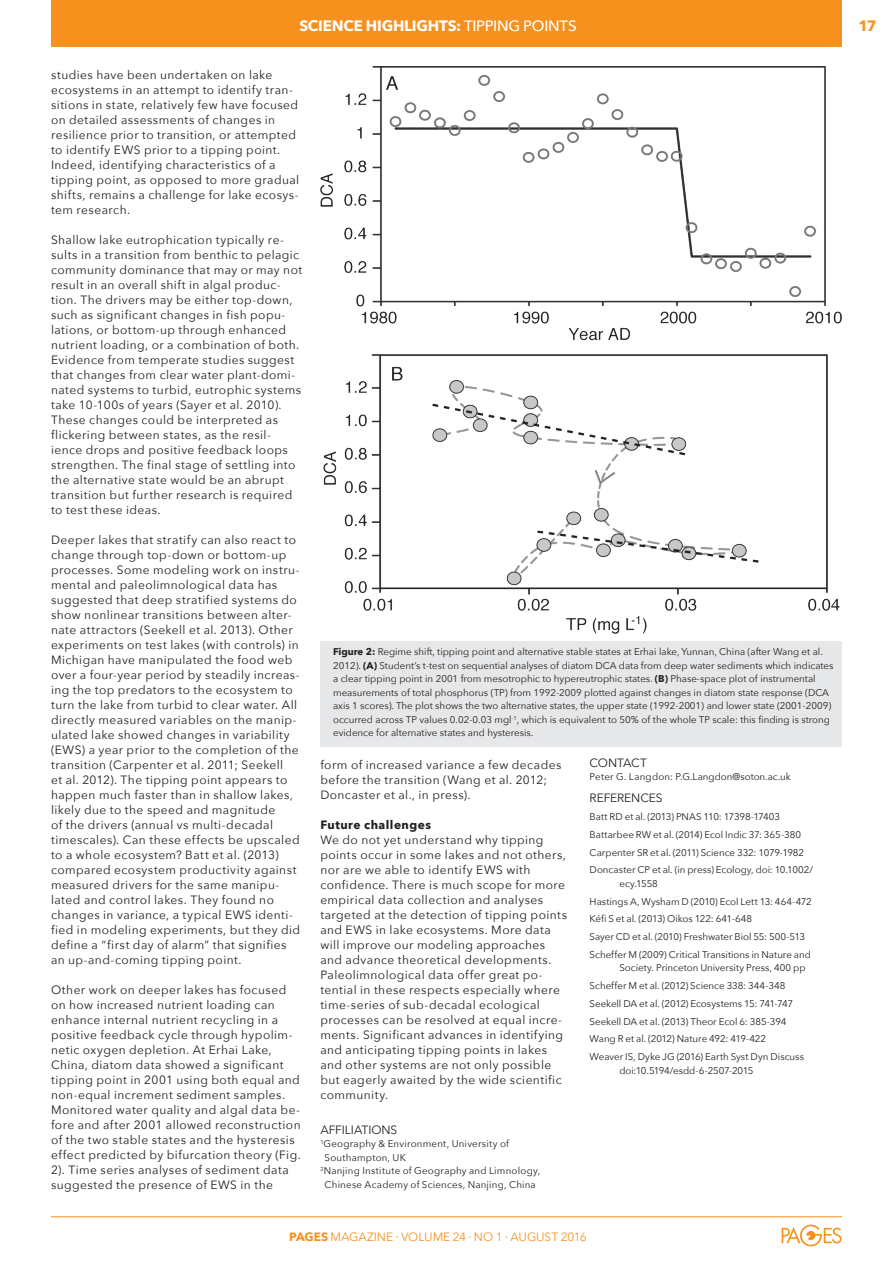
<style>
.page{position:relative;width:893px;height:1263px;background:#fff}
.page>*{position:absolute;margin:0;border:0;box-sizing:border-box;transform-origin:0 0}
.HEADER-Title{font:700 15px "Avenir Next";letter-spacing:-.015em;color:#fff}
.PAGE_NUMBER{font:700 15px "Avenir Next";color:#f6911e}
._3col-text{font:12px/15px "Avenir Next";letter-spacing:.035em;color:#231f20}
.t1{font:12px "Avenir Next";letter-spacing:-.005em;color:#f6911e}
.ARTICLE-INFO-Title{font:12px "Avenir Next";letter-spacing:-.005em;color:#231f20}
._3col-subtitles{font:700 12px "Avenir Next";letter-spacing:.04em;color:#231f20}
.ARTICLE-Figure_Capti{font:9.75px/13.5px "Avenir Next";color:#231f20}
.ARTICLE-INFO-Referen{font:9.75px/13.5px "Avenir Next";letter-spacing:-.005em;color:#231f20}
.ARTICLE-INFO-Authors{font:9.75px/13.5px "Avenir Next";letter-spacing:.02em;color:#231f20}
.ARTICLE-INFO-General{font:9.75px "Avenir Next";color:#231f20}
.s1{font-weight:500}
.s2{font-weight:700}
</style>
<div class="page">
<hr style="left:51px;top:1216px;width:791px;height:1px;background:#f6911e">
<svg style="left:782px;top:1225px;width:60px;height:21px"></svg>
<div style="left:51px;top:0;width:791px;height:46px;background:#f6911e"></div>
<div style="left:320px;top:641px;width:522px;height:105px;background:#e6e7e9"></div>
<img style="left:320px;top:66px;width:522px;height:568px">
<p class="HEADER-Title" style="left:299px;top:12px;width:279px">SCIENCE HIGHLIGHTS: <span class="s1">TIPPING POINTS</span></p>
<p class="PAGE_NUMBER" style="left:858px;top:12px;width:19px">17</p>
<p class="_3col-text" style="left:51px;top:67px;width:250px">studies have been undertaken on lake ecosystems in an attempt to identify tran&shy;sitions in state, relatively few have focused on detailed assessments of changes in resilience prior to transition, or attempted to identify EWS prior to a tipping point.<br>Indeed, identifying characteristics of a tipping point, as opposed to more gradual shifts, remains a challenge for lake ecosys&shy;tem research.</p>
<p class="_3col-text" style="left:51px;top:232px;width:253px">Shallow lake eutrophication typically re&shy;sults in a transition from benthic to pelagic community dominance that may or may not result in an overall shift in algal produc&shy;tion. The drivers may be either top-down, such as significant changes in fish popu&shy;lations, or bottom-up through enhanced nutrient loading, or a combination of both.<br>Evidence from temperate studies suggest that changes from clear water plant-domi&shy;nated systems to turbid, eutrophic systems take 10-100s of years (Sayer et al. 2010).<br>These changes could be interpreted as flickering between states, as the resil&shy;ience drops and positive feedback loops strengthen. The final stage of settling into the alternative state would be an abrupt transition but further research is required to test these ideas.</p>
<p class="_3col-text" style="left:51px;top:532px;width:251px">Deeper lakes that stratify can also react to change through top-down or bottom-up processes. Some modeling work on instru&shy;mental and paleolimnological data has suggested that deep stratified systems do show nonlinear transitions between alter&shy;nate attractors (Seekell et al. 2013). Other experiments on test lakes (with controls) in Michigan have manipulated the food web over a four-year period by steadily increas&shy;ing the top predators to the ecosystem to turn the lake from turbid to clear water. All directly measured variables on the manip&shy;ulated lake showed changes in variability (EWS) a year prior to the completion of the transition (Carpenter et al. 2011; Seekell<br>et al. 2012). The tipping point appears to happen much faster than in shallow lakes, likely due to the speed and magnitude<br>of the drivers (annual vs multi-decadal timescales). Can these effects be upscaled to a whole ecosystem? Batt et al. (2013) compared ecosystem productivity against measured drivers for the same manipu&shy;lated and control lakes. They found no changes in variance, a typical EWS identi&shy;fied in modeling experiments, but they did define a “first day of alarm” that signifies an up-and-coming tipping point.</p>
<p class="_3col-text" style="left:51px;top:982px;width:251px">Other work on deeper lakes has focused on how increased nutrient loading can enhance internal nutrient recycling in a positive feedback cycle through hypolim&shy;netic oxygen depletion. At Erhai Lake, China, diatom data showed a significant tipping point in 2001 using both equal and non-equal increment sediment samples.<br>Monitored water quality and algal data be&shy;fore and after 2001 allowed reconstruction of the two stable states and the hysteresis effect predicted by bifurcation theory (Fig.<br>2). Time series analyses of sediment data suggested the presence of EWS in the</p>
<p class="ARTICLE-Figure_Capti" style="left:333px;top:645px;width:502px"><span class="s2">Figure 2:</span> Regime shift, tipping point and alternative stable states at Erhai lake, Yunnan, China (after Wang et al.<br>2012). <span class="s2">(A)</span> Student’s t-test on sequential analyses of diatom DCA data from deep water sediments which indicates a clear tipping point in 2001 from mesotrophic to hypereutrophic states. <span class="s2">(B)</span> Phase-space plot of instrumental measurements of total phosphorus (TP) from 1992-2009 plotted against changes in diatom state response (DCA axis 1 scores). The plot shows the two alternative states, the upper state (1992-2001) and lower state (2001-2009) occurred across TP values 0.02-0.03 mgl<sup>-1</sup>, which is equivalent to 50% of the whole TP scale: this finding is strong evidence for alternative states and hysteresis.</p>
<p class="_3col-text" style="left:320px;top:757px;width:243px">form of increased variance a few decades before the transition (Wang et al. 2012;<br>Doncaster et al., in press).</p>
<p class="_3col-subtitles" style="left:320px;top:814px;width:112px">Future challenges</p>
<p class="_3col-text" style="left:320px;top:832px;width:248px">We do not yet understand why tipping points occur in some lakes and not others, nor are we able to identify EWS with confidence. There is much scope for more empirical data collection and analyses targeted at the detection of tipping points and EWS in lake ecosystems. More data will improve our modeling approaches and advance theoretical developments.<br>Paleolimnological data offer great po&shy;tential in these respects especially where time-series of sub-decadal ecological processes can be resolved at equal incre&shy;ments. Significant advances in identifying and anticipating tipping points in lakes and other systems are not only possible but eagerly awaited by the wide scientific community.</p>
<p class="ARTICLE-INFO-Title" style="left:320px;top:1119px;width:77px">AFFILIATIONS</p>
<p class="ARTICLE-INFO-Authors" style="left:325px;top:1136px;width:186px;text-indent:-4px"><sup>1</sup>Geography &amp; Environment, University of<br>Southampton, UK</p>
<p class="ARTICLE-INFO-Authors" style="left:320px;top:1163px;width:221px;text-align:center"><sup>2</sup>Nanjing Institute of Geography and Limnology,<br>Chinese Academy of Sciences, Nanjing, China</p>
<p class="ARTICLE-INFO-Title" style="left:590px;top:752px;width:58px">CONTACT</p>
<p class="ARTICLE-INFO-General" style="left:590px;top:769px;width:203px">Peter G. Langdon: P.G.Langdon@soton.ac.uk</p>
<p class="ARTICLE-INFO-Title" style="left:590px;top:788px;width:73px">REFERENCES</p>
<p class="ARTICLE-INFO-Referen" style="left:590px;top:809px;width:192px">Batt RD et al. (2013) PNAS 110: 17398-17403</p>
<p class="ARTICLE-INFO-Referen" style="left:590px;top:827px;width:213px">Battarbee RW et al. (2014) Ecol Indic 37: 365-380</p>
<p class="ARTICLE-INFO-Referen" style="left:590px;top:845px;width:216px">Carpenter SR et al. (2011) Science 332: 1079-1982</p>
<p class="ARTICLE-INFO-Referen" style="left:619px;top:863px;width:195px;text-indent:-30px">Doncaster CP et al. (in press) Ecology, doi: 10.1002/ ecy.1558</p>
<p class="ARTICLE-INFO-Referen" style="left:590px;top:894px;width:224px">Hastings A, Wysham D (2010) Ecol Lett 13: 464-472</p>
<p class="ARTICLE-INFO-Referen" style="left:590px;top:912px;width:164px">Kéfi S et al. (2013) Oikos 122: 641-648</p>
<p class="ARTICLE-INFO-Referen" style="left:590px;top:929px;width:217px">Sayer CD et al. (2010) Freshwater Biol 55: 500-513</p>
<p class="ARTICLE-INFO-Referen" style="left:619px;top:947px;width:193px;text-indent:-30px">Scheffer M (2009) Critical Transitions in Nature and<br>Society. Princeton University Press, 400 pp</p>
<p class="ARTICLE-INFO-Referen" style="left:590px;top:978px;width:197px">Scheffer M et al. (2012) Science 338: 344-348</p>
<p class="ARTICLE-INFO-Referen" style="left:590px;top:996px;width:205px">Seekell DA et al. (2012) Ecosystems 15: 741-747</p>
<p class="ARTICLE-INFO-Referen" style="left:590px;top:1014px;width:198px">Seekell DA et al. (2013) Theor Ecol 6: 385-394</p>
<p class="ARTICLE-INFO-Referen" style="left:590px;top:1032px;width:178px">Wang R et al. (2012) Nature 492: 419-422</p>
<p class="ARTICLE-INFO-Referen" style="left:619px;top:1050px;width:186px;text-indent:-30px">Weaver IS, Dyke JG (2016) Earth Syst Dyn Discuss doi:10.5194/esdd-6-2507-2015</p>
<p class="t1" style="left:289px;top:1227px;width:239px"><span class="s2">PAGES</span> MAGAZINE ∙ VOLUME 24 ∙ NO 1 ∙ Augu</p>
<p class="t1" style="left:545px;top:1227px;width:44px">st 2016</p>
</div>
